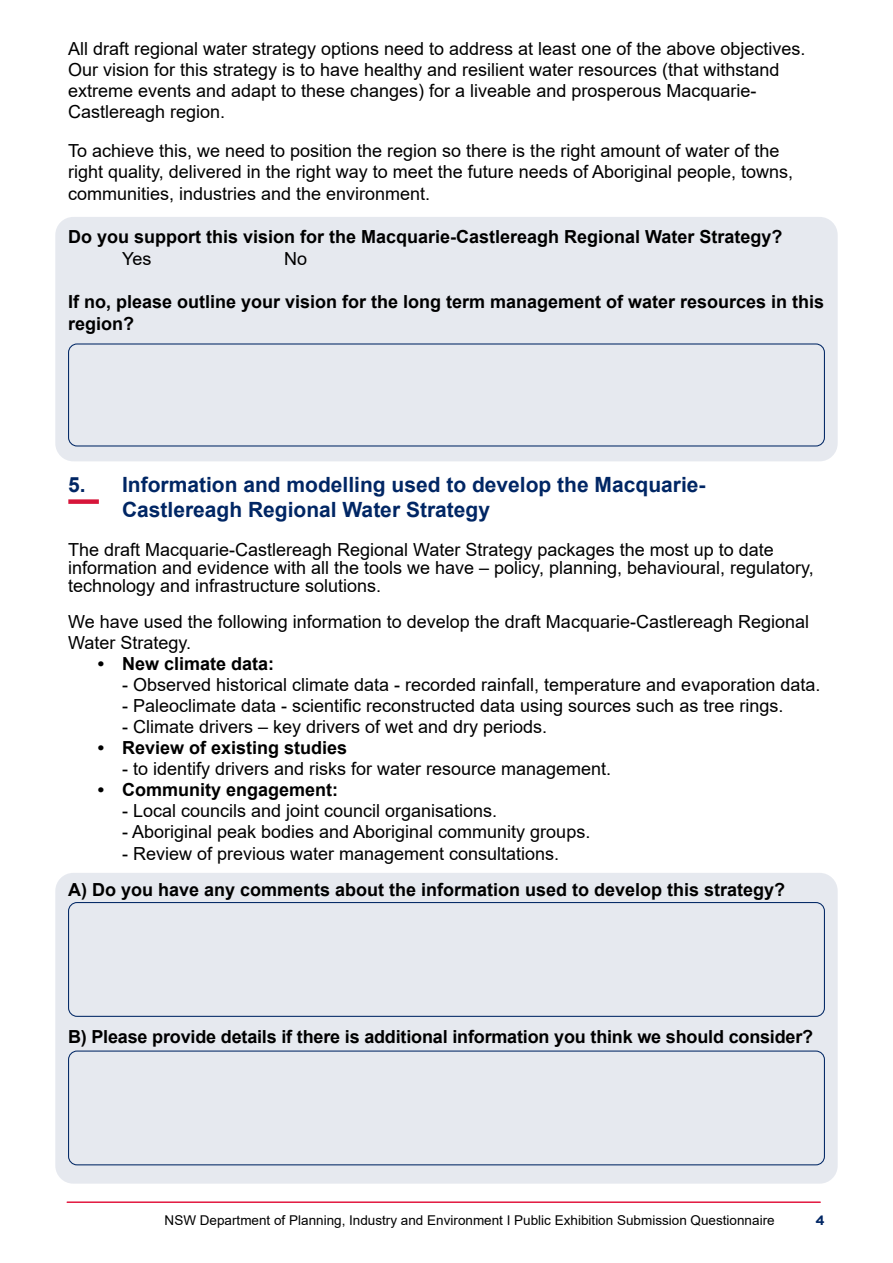
<style>
.page{position:relative;width:893px;height:1263px;background:#fff}
.page>*{position:absolute;margin:0;border:0;box-sizing:border-box;transform-origin:0 0}
.t1{font:700 21px "Arial";color:#002664}
.t2{font:18px/21px "Arial";color:#000}
.t3{font:700 18px/21.6px "Arial";color:#000}
.t4{font:13.5px "Arial";color:#000}
.t5{font:700 13.5px "Gotham";color:#002664}
</style>
<div class="page">
<hr style="left:67px;top:1201px;width:753px;height:2px;background:#e3173e">
<div style="left:55px;top:217px;width:783px;height:244px;background:#e6e9ef;border-radius:18px"></div>
<div style="left:55px;top:873px;width:783px;height:311px;background:#e6e9ef;border-radius:18px"></div>
<div style="left:68px;top:499px;width:31px;height:5px;background:#d7153a"></div>
<div style="left:68px;top:902px;width:757px;height:115px;border:1px solid #002664;border-radius:9px"></div>
<div style="left:68px;top:1050px;width:757px;height:115px;border:1px solid #002664;border-radius:9px"></div>
<div style="left:68px;top:343px;width:757px;height:103px;border:1px solid #002664;border-radius:9px"></div>
<p class="t2" style="left:68px;top:38px;width:739px">All draft regional water strategy options need to address at least one of the above objectives.</p>
<p class="t2" style="left:68px;top:59px;width:713px">Our vision for this strategy is to have healthy and resilient water resources (that withstand extreme events and adapt to these changes) for a liveable and prosperous Macquarie-<br>Castlereagh region.</p>
<p class="t2" style="left:68px;top:140px;width:727px">To achieve this, we need to position the region so there is the right amount of water of the right quality, delivered in the right way to meet the future needs of Aboriginal people, towns, communities, industries and the environment.</p>
<p class="t3" style="left:68px;top:226px;width:716px">Do you support this vision for the Macquarie-Castlereagh Regional Water Strategy?</p>
<p class="t2" style="left:122px;top:248px;width:31px">Yes</p>
<p class="t2" style="left:284px;top:248px;width:25px">No</p>
<p class="t3" style="left:68px;top:291px;width:758px">If no, please outline your vision for the long term management of water resources in this region?</p>
<p class="t1" style="left:68px;top:469px;width:639px">5. Information and modelling used to develop the Macquarie-</p>
<p class="t1" style="left:122px;top:495px;width:369px">Castlereagh Regional Water Strategy</p>
<p class="t2" style="left:68px;top:540px;width:747px;line-height:18px">The draft Macquarie-Castlereagh Regional Water Strategy packages the most up to date information and evidence with all the tools we have – policy, planning, behavioural, regulatory, technology and infrastructure solutions.</p>
<p class="t2" style="left:68px;top:611px;width:743px">We have used the following information to develop the draft Macquarie-Castlereagh Regional<br>Water Strategy.</p>
<p class="t3" style="left:98px;top:653px;width:178px">• New climate data:</p>
<p class="t2" style="left:122px;top:674px;width:700px">- Observed historical climate data - recorded rainfall, temperature and evaporation data.</p>
<p class="t2" style="left:122px;top:695px;width:663px">- Paleoclimate data - scientific reconstructed data using sources such as tree rings.</p>
<p class="t2" style="left:122px;top:716px;width:427px">- Climate drivers – key drivers of wet and dry periods.</p>
<p class="t3" style="left:98px;top:737px;width:251px">• Review of existing studies</p>
<p class="t2" style="left:122px;top:758px;width:491px">- to identify drivers and risks for water resource management.</p>
<p class="t3" style="left:98px;top:779px;width:242px">• Community engagement:</p>
<p class="t2" style="left:122px;top:800px;width:377px">- Local councils and joint council organisations.</p>
<p class="t2" style="left:122px;top:821px;width:470px">- Aboriginal peak bodies and Aboriginal community groups.</p>
<p class="t2" style="left:122px;top:842px;width:439px">- Review of previous water management consultations.</p>
<p class="t3" style="left:68px;top:879px;width:719px">A) Do you have any comments about the information used to develop this strategy?</p>
<p class="t3" style="left:68px;top:1025px;width:747px">B) Please provide details if there is additional information you think we should consider?</p>
<p class="t4" style="left:165px;top:1211px;width:611px">NSW Department of Planning, Industry and Environment I Public Exhibition Submission Questionnaire</p>
<p class="t5" style="left:816px;top:1211px;width:11px">4</p>
</div>
